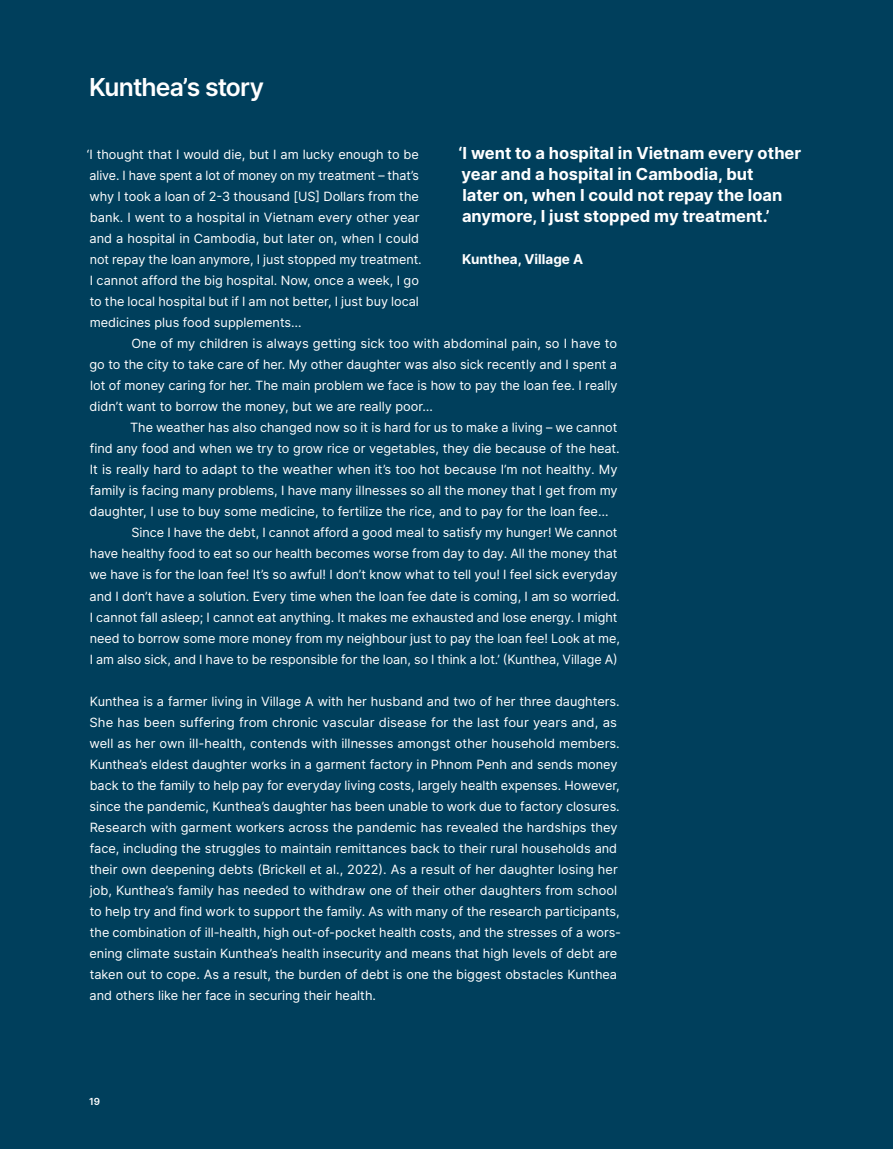
<style>
.page{position:relative;width:893px;height:1149px;background:#fff}
.page>*{position:absolute;margin:0;border:0;box-sizing:border-box;transform-origin:0 0}
.Heading_2{font:600 24.75px "Inter";letter-spacing:-.035em;color:#fff}
.Pullout_quote{font:700 16.5px/21px "Inter";color:#fff}
.Pullout_quote_name{font:700 13.5px "Inter";color:#fff}
.Body_first{font:12.75px/21px "Inter";color:#fff}
.Body{font:12.75px/21px "Inter";color:#fff}
.t1{font:600 9.75px "Inter";color:#fff}
</style>
<div class="page">
<div style="left:0;top:0;width:893px;height:1148px;background:#003f5c"></div>
<p class="Heading_2" style="left:89px;top:69px;width:176px">Kunthea’s story</p>
<p class="Pullout_quote" style="left:459px;top:142px;width:344px">‘I went to a hospital in Vietnam every other year and a hospital in Cambodia, but<br>later on, when I could not repay the loan anymore, I just stopped my treatment.’</p>
<p class="Pullout_quote_name" style="left:462px;top:249px;width:122px">Kunthea, Village A</p>
<p class="Body_first" style="left:87px;top:144px;width:336px">‘I thought that I would die, but I am lucky enough to be alive. I have spent a lot of money on my treatment – that’s why I took a loan of 2-3 thousand [US] Dollars from the bank. I went to a hospital in Vietnam every other year and a hospital in Cambodia, but later on, when I could not repay the loan anymore, I just stopped my treatment.<br>I cannot afford the big hospital. Now, once a week, I go to the local hospital but if I am not better, I just buy local medicines plus food supplements…</p>
<p class="Body" style="left:90px;top:333px;width:530px;text-align:justify;text-indent:42px">One of my children is always getting sick too with abdominal pain, so I have to go to the city to take care of her. My other daughter was also sick recently and I spent a lot of money caring for her. The main problem we face is how to pay the loan fee. I really didn’t want to borrow the money, but we are really poor…</p>
<p class="Body" style="left:90px;top:417px;width:532px;text-indent:41px">The weather has also changed now so it is hard for us to make a living – we cannot find any food and when we try to grow rice or vegetables, they die because of the heat.<br>It is really hard to adapt to the weather when it’s too hot because I’m not healthy. My family is facing many problems, I have many illnesses so all the money that I get from my daughter, I use to buy some medicine, to fertilize the rice, and to pay for the loan fee…</p>
<p class="Body" style="left:90px;top:522px;width:532px;text-indent:42px">Since I have the debt, I cannot afford a good meal to satisfy my hunger! We cannot have healthy food to eat so our health becomes worse from day to day. All the money that we have is for the loan fee! It’s so awful! I don’t know what to tell you! I feel sick everyday and I don’t have a solution. Every time when the loan fee date is coming, I am so worried.<br>I cannot fall asleep; I cannot eat anything. It makes me exhausted and lose energy. I might need to borrow some more money from my neighbour just to pay the loan fee! Look at me, I am also sick, and I have to be responsible for the loan, so I think a lot.’ (Kunthea, Village A)</p>
<p class="Body_first" style="left:89px;top:690px;width:533px">Kunthea is a farmer living in Village A with her husband and two of her three daughters.<br>She has been suffering from chronic vascular disease for the last four years and, as well as her own ill-health, contends with illnesses amongst other household members.<br>Kunthea’s eldest daughter works in a garment factory in Phnom Penh and sends money back to the family to help pay for everyday living costs, largely health expenses. However, since the pandemic, Kunthea’s daughter has been unable to work due to factory closures.<br>Research with garment workers across the pandemic has revealed the hardships they face, including the struggles to maintain remittances back to their rural households and their own deepening debts (Brickell et al., 2022). As a result of her daughter losing her job, Kunthea’s family has needed to withdraw one of their other daughters from school to help try and find work to support the family. As with many of the research participants, the combination of ill-health, high out-of-pocket health costs, and the stresses of a wors&shy;ening climate sustain Kunthea’s health insecurity and means that high levels of debt are taken out to cope. As a result, the burden of debt is one the biggest obstacles Kunthea and others like her face in securing their health.</p>
<p class="t1" style="left:89px;top:1093px;width:13px">19</p>
</div>
